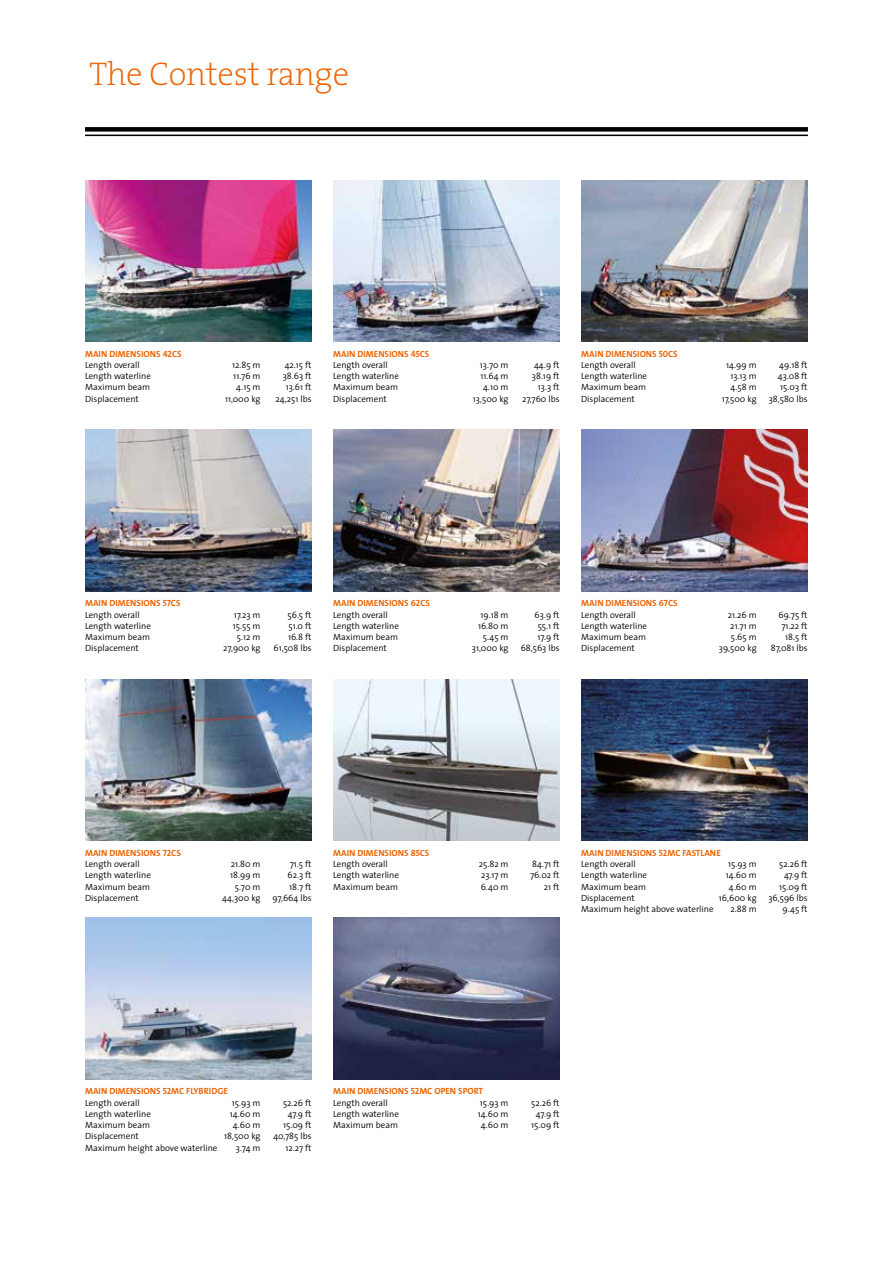
<style>
.page{position:relative;width:893px;height:1263px;background:#fff}
.page>*{position:absolute;margin:0;border:0;box-sizing:border-box;transform-origin:0 0}
.t1{font:200 33px "The Serif";letter-spacing:-.01em;color:#ec6608}
.t2{font:300 9px "The Sans";color:#000}
.t3{font:9px "The Sans Bold Caps";color:#ec6608}
</style>
<div class="page">
<div style="left:85px;top:127px;width:723px;height:5px;background:#000"></div>
<hr style="left:85px;top:135px;width:723px;height:1px;background:#000">
<img style="left:85px;top:180px;width:227px;height:162px">
<img style="left:581px;top:430px;width:227px;height:161px">
<img style="left:581px;top:180px;width:227px;height:162px">
<img style="left:333px;top:180px;width:227px;height:162px">
<img style="left:581px;top:679px;width:227px;height:162px">
<img style="left:85px;top:430px;width:227px;height:161px">
<img style="left:333px;top:918px;width:227px;height:161px">
<img style="left:333px;top:679px;width:227px;height:162px">
<img style="left:333px;top:430px;width:227px;height:161px">
<img style="left:85px;top:918px;width:227px;height:161px">
<img style="left:85px;top:679px;width:227px;height:162px">
<h1 class="t1" style="left:89px;top:47px;width:261px">The Contest range</h1>
<p class="t3" style="left:85px;top:346px;width:98px">MAIN DIMENSIONS 42CS</p>
<p class="t2" style="left:85px;top:357px;width:56px">Length overall</p>
<p class="t2" style="left:232px;top:357px;width:30px">12.85 m</p>
<p class="t2" style="left:285px;top:357px;width:28px">42.15 ft</p>
<p class="t2" style="left:85px;top:369px;width:67px">Length waterline</p>
<p class="t2" style="left:233px;top:369px;width:29px">11.76 m</p>
<p class="t2" style="left:283px;top:369px;width:30px">38.63 ft</p>
<p class="t2" style="left:85px;top:380px;width:66px">Maximum beam</p>
<p class="t2" style="left:236px;top:380px;width:26px">4.15 m</p>
<p class="t2" style="left:286px;top:380px;width:27px">13.61 ft</p>
<p class="t2" style="left:85px;top:391px;width:55px">Displacement</p>
<p class="t2" style="left:225px;top:391px;width:37px">11,000 kg</p>
<p class="t2" style="left:275px;top:391px;width:38px">24,251 lbs</p>
<p class="t3" style="left:333px;top:346px;width:98px">MAIN DIMENSIONS 45CS</p>
<p class="t2" style="left:333px;top:357px;width:56px">Length overall</p>
<p class="t2" style="left:480px;top:357px;width:30px">13.70 m</p>
<p class="t2" style="left:534px;top:357px;width:27px">44.9 ft</p>
<p class="t2" style="left:333px;top:369px;width:67px">Length waterline</p>
<p class="t2" style="left:481px;top:369px;width:30px">11.64 m</p>
<p class="t2" style="left:532px;top:369px;width:29px">38.19 ft</p>
<p class="t2" style="left:333px;top:380px;width:66px">Maximum beam</p>
<p class="t2" style="left:483px;top:380px;width:27px">4.10 m</p>
<p class="t2" style="left:538px;top:380px;width:23px">13.3 ft</p>
<p class="t2" style="left:333px;top:391px;width:55px">Displacement</p>
<p class="t2" style="left:473px;top:391px;width:37px">13,500 kg</p>
<p class="t2" style="left:522px;top:391px;width:39px">27,760 lbs</p>
<p class="t3" style="left:581px;top:346px;width:98px">MAIN DIMENSIONS 50CS</p>
<p class="t2" style="left:581px;top:357px;width:56px">Length overall</p>
<p class="t2" style="left:726px;top:357px;width:32px">14.99 m</p>
<p class="t2" style="left:779px;top:357px;width:30px">49.18 ft</p>
<p class="t2" style="left:581px;top:369px;width:67px">Length waterline</p>
<p class="t2" style="left:730px;top:369px;width:28px">13.13 m</p>
<p class="t2" style="left:778px;top:369px;width:31px">43.08 ft</p>
<p class="t2" style="left:581px;top:380px;width:66px">Maximum beam</p>
<p class="t2" style="left:730px;top:380px;width:28px">4.58 m</p>
<p class="t2" style="left:780px;top:380px;width:29px">15.03 ft</p>
<p class="t2" style="left:581px;top:391px;width:55px">Displacement</p>
<p class="t2" style="left:722px;top:391px;width:36px">17,500 kg</p>
<p class="t2" style="left:769px;top:391px;width:40px">38,580 lbs</p>
<p class="t3" style="left:85px;top:596px;width:97px">MAIN DIMENSIONS 57CS</p>
<p class="t2" style="left:85px;top:607px;width:56px">Length overall</p>
<p class="t2" style="left:234px;top:607px;width:28px">17.23 m</p>
<p class="t2" style="left:288px;top:607px;width:25px">56.5 ft</p>
<p class="t2" style="left:85px;top:618px;width:67px">Length waterline</p>
<p class="t2" style="left:233px;top:618px;width:29px">15.55 m</p>
<p class="t2" style="left:288px;top:618px;width:24px">51.0 ft</p>
<p class="t2" style="left:85px;top:629px;width:66px">Maximum beam</p>
<p class="t2" style="left:237px;top:629px;width:25px">5.12 m</p>
<p class="t2" style="left:288px;top:629px;width:25px">16.8 ft</p>
<p class="t2" style="left:85px;top:641px;width:55px">Displacement</p>
<p class="t2" style="left:223px;top:641px;width:39px">27,900 kg</p>
<p class="t2" style="left:274px;top:641px;width:40px">61,508 lbs</p>
<p class="t3" style="left:333px;top:596px;width:98px">MAIN DIMENSIONS 62CS</p>
<p class="t2" style="left:333px;top:607px;width:56px">Length overall</p>
<p class="t2" style="left:480px;top:607px;width:30px">19.18 m</p>
<p class="t2" style="left:535px;top:607px;width:26px">63.9 ft</p>
<p class="t2" style="left:333px;top:618px;width:67px">Length waterline</p>
<p class="t2" style="left:478px;top:618px;width:32px">16.80 m</p>
<p class="t2" style="left:538px;top:618px;width:23px">55.1 ft</p>
<p class="t2" style="left:333px;top:629px;width:66px">Maximum beam</p>
<p class="t2" style="left:483px;top:629px;width:27px">5.45 m</p>
<p class="t2" style="left:537px;top:629px;width:23px">17.9 ft</p>
<p class="t2" style="left:333px;top:641px;width:55px">Displacement</p>
<p class="t2" style="left:472px;top:641px;width:38px">31,000 kg</p>
<p class="t2" style="left:521px;top:641px;width:40px">68,563 lbs</p>
<p class="t3" style="left:581px;top:596px;width:98px">MAIN DIMENSIONS 67CS</p>
<p class="t2" style="left:581px;top:607px;width:56px">Length overall</p>
<p class="t2" style="left:728px;top:607px;width:30px">21.26 m</p>
<p class="t2" style="left:778px;top:607px;width:30px">69.75 ft</p>
<p class="t2" style="left:581px;top:618px;width:67px">Length waterline</p>
<p class="t2" style="left:730px;top:618px;width:28px">21.71 m</p>
<p class="t2" style="left:781px;top:618px;width:28px">71.22 ft</p>
<p class="t2" style="left:581px;top:629px;width:66px">Maximum beam</p>
<p class="t2" style="left:731px;top:629px;width:27px">5.65 m</p>
<p class="t2" style="left:785px;top:629px;width:24px">18.5 ft</p>
<p class="t2" style="left:581px;top:641px;width:55px">Displacement</p>
<p class="t2" style="left:719px;top:641px;width:39px">39,500 kg</p>
<p class="t2" style="left:771px;top:641px;width:38px">87,081 lbs</p>
<p class="t3" style="left:85px;top:845px;width:97px">MAIN DIMENSIONS 72CS</p>
<p class="t2" style="left:85px;top:857px;width:56px">Length overall</p>
<p class="t2" style="left:231px;top:857px;width:31px">21.80 m</p>
<p class="t2" style="left:290px;top:857px;width:23px">71.5 ft</p>
<p class="t2" style="left:85px;top:868px;width:67px">Length waterline</p>
<p class="t2" style="left:230px;top:868px;width:32px">18.99 m</p>
<p class="t2" style="left:287px;top:868px;width:25px">62.3 ft</p>
<p class="t2" style="left:85px;top:879px;width:66px">Maximum beam</p>
<p class="t2" style="left:235px;top:879px;width:27px">5.70 m</p>
<p class="t2" style="left:289px;top:879px;width:24px">18.7 ft</p>
<p class="t2" style="left:85px;top:890px;width:55px">Displacement</p>
<p class="t2" style="left:222px;top:890px;width:40px">44,300 kg</p>
<p class="t2" style="left:272px;top:890px;width:41px">97,664 lbs</p>
<p class="t3" style="left:333px;top:845px;width:98px">MAIN DIMENSIONS 85CS</p>
<p class="t2" style="left:333px;top:857px;width:56px">Length overall</p>
<p class="t2" style="left:479px;top:857px;width:31px">25.82 m</p>
<p class="t2" style="left:532px;top:857px;width:29px">84.71 ft</p>
<p class="t2" style="left:333px;top:868px;width:67px">Length waterline</p>
<p class="t2" style="left:481px;top:868px;width:29px">23.17 m</p>
<p class="t2" style="left:530px;top:868px;width:31px">76.02 ft</p>
<p class="t2" style="left:333px;top:879px;width:66px">Maximum beam</p>
<p class="t2" style="left:481px;top:879px;width:29px">6.40 m</p>
<p class="t2" style="left:544px;top:879px;width:17px">21 ft</p>
<p class="t3" style="left:581px;top:845px;width:141px">MAIN DIMENSIONS 52MC FASTLANE</p>
<p class="t2" style="left:581px;top:857px;width:56px">Length overall</p>
<p class="t2" style="left:728px;top:857px;width:30px">15.93 m</p>
<p class="t2" style="left:779px;top:857px;width:30px">52.26 ft</p>
<p class="t2" style="left:581px;top:868px;width:67px">Length waterline</p>
<p class="t2" style="left:726px;top:868px;width:32px">14.60 m</p>
<p class="t2" style="left:784px;top:868px;width:25px">47.9 ft</p>
<p class="t2" style="left:581px;top:879px;width:66px">Maximum beam</p>
<p class="t2" style="left:729px;top:879px;width:29px">4.60 m</p>
<p class="t2" style="left:779px;top:879px;width:30px">15.09 ft</p>
<p class="t2" style="left:581px;top:890px;width:55px">Displacement</p>
<p class="t2" style="left:719px;top:890px;width:39px">16,600 kg</p>
<p class="t2" style="left:768px;top:890px;width:41px">36,596 lbs</p>
<p class="t2" style="left:581px;top:902px;width:134px">Maximum height above waterline</p>
<p class="t2" style="left:731px;top:902px;width:28px">2.88 m</p>
<p class="t2" style="left:783px;top:902px;width:26px">9.45 ft</p>
<p class="t3" style="left:85px;top:1084px;width:145px">MAIN DIMENSIONS 52MC FLYBRIDGE</p>
<p class="t2" style="left:85px;top:1095px;width:56px">Length overall</p>
<p class="t2" style="left:232px;top:1095px;width:30px">15.93 m</p>
<p class="t2" style="left:283px;top:1095px;width:30px">52.26 ft</p>
<p class="t2" style="left:85px;top:1106px;width:67px">Length waterline</p>
<p class="t2" style="left:230px;top:1106px;width:32px">14.60 m</p>
<p class="t2" style="left:288px;top:1106px;width:25px">47.9 ft</p>
<p class="t2" style="left:85px;top:1117px;width:66px">Maximum beam</p>
<p class="t2" style="left:233px;top:1117px;width:29px">4.60 m</p>
<p class="t2" style="left:283px;top:1117px;width:30px">15.09 ft</p>
<p class="t2" style="left:85px;top:1129px;width:55px">Displacement</p>
<p class="t2" style="left:224px;top:1129px;width:38px">18,500 kg</p>
<p class="t2" style="left:273px;top:1129px;width:40px">40,785 lbs</p>
<p class="t2" style="left:85px;top:1140px;width:134px">Maximum height above waterline</p>
<p class="t2" style="left:236px;top:1140px;width:26px">3.74 m</p>
<p class="t2" style="left:285px;top:1140px;width:28px">12.27 ft</p>
<p class="t3" style="left:333px;top:1084px;width:152px">MAIN DIMENSIONS 52MC OPEN SPORT</p>
<p class="t2" style="left:333px;top:1095px;width:56px">Length overall</p>
<p class="t2" style="left:480px;top:1095px;width:30px">15.93 m</p>
<p class="t2" style="left:531px;top:1095px;width:30px">52.26 ft</p>
<p class="t2" style="left:333px;top:1106px;width:67px">Length waterline</p>
<p class="t2" style="left:478px;top:1106px;width:32px">14.60 m</p>
<p class="t2" style="left:536px;top:1106px;width:25px">47.9 ft</p>
<p class="t2" style="left:333px;top:1117px;width:66px">Maximum beam</p>
<p class="t2" style="left:481px;top:1117px;width:29px">4.60 m</p>
<p class="t2" style="left:531px;top:1117px;width:30px">15.09 ft</p>
</div>
